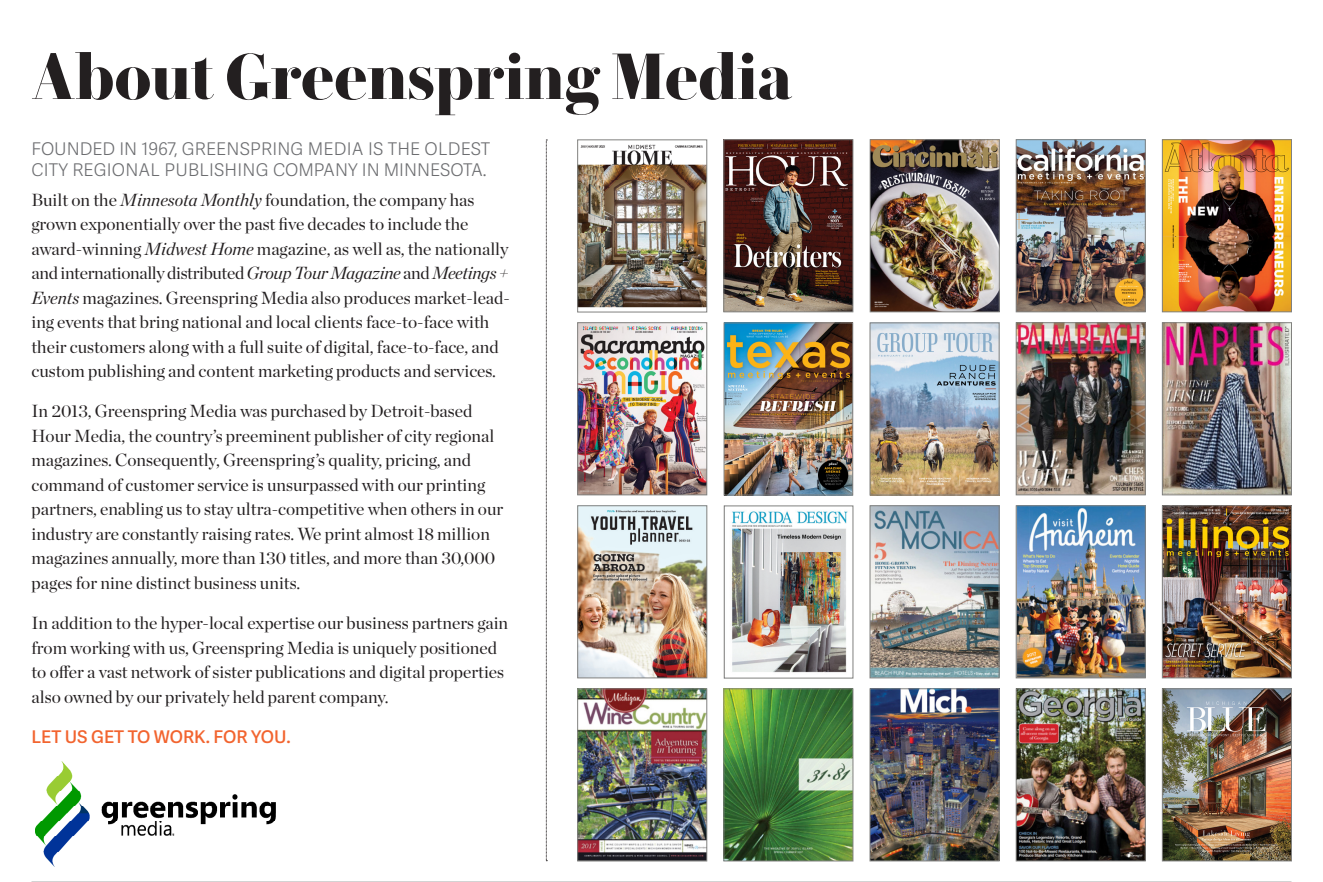
<style>
.page{position:relative;width:1323px;height:882px;background:#fff}
.page>*{position:absolute;margin:0;border:0;box-sizing:border-box;transform-origin:0 0}
.t1{font:700 63px "Le Jeune Poster";color:#231f20}
.t2{font:17.5px/24.5px "Chronicle Display";color:#231f20}
.t3{font:300 17.5px/21px "Adelle Sans";letter-spacing:.01em;color:#6c6d70}
.t4{font:17.5px "Adelle Sans Sb";color:#f2642f}
.s1{font-style:italic}
</style>
<div class="page">
<hr style="left:32px;top:881px;width:1260px;height:1px;background:#231f20">
<img style="left:35px;top:761px;width:241px;height:105px">
<svg style="left:546px;top:140px;width:1px;height:721px"></svg>
<img style="left:579px;top:691px;width:126px;height:168px">
<div style="left:577px;top:689px;width:130px;height:172px;border:1px solid #81817f"></div>
<img style="left:1018px;top:691px;width:125px;height:168px">
<div style="left:1016px;top:689px;width:129px;height:172px;border:1px solid #81817f"></div>
<img style="left:1164px;top:691px;width:126px;height:168px">
<div style="left:1162px;top:689px;width:130px;height:172px;border:1px solid #81817f"></div>
<img style="left:872px;top:691px;width:125px;height:168px">
<div style="left:870px;top:689px;width:129px;height:172px;border:1px solid #81817f"></div>
<img style="left:726px;top:691px;width:125px;height:168px">
<div style="left:724px;top:689px;width:129px;height:172px;border:1px solid #81817f"></div>
<img style="left:1164px;top:325px;width:126px;height:168px">
<div style="left:1162px;top:323px;width:130px;height:172px;border:1px solid #81817f"></div>
<img style="left:726px;top:325px;width:125px;height:168px">
<div style="left:724px;top:323px;width:129px;height:172px;border:1px solid #81817f"></div>
<img style="left:1018px;top:325px;width:125px;height:168px">
<div style="left:1016px;top:323px;width:129px;height:172px;border:1px solid #81817f"></div>
<img style="left:872px;top:325px;width:125px;height:168px">
<div style="left:870px;top:323px;width:129px;height:172px;border:1px solid #81817f"></div>
<img style="left:579px;top:325px;width:126px;height:168px">
<div style="left:577px;top:323px;width:130px;height:172px;border:1px solid #81817f"></div>
<img style="left:579px;top:144px;width:126px;height:164px">
<div style="left:577px;top:140px;width:130px;height:172px;border:1px solid #81817f"></div>
<img style="left:726px;top:142px;width:125px;height:168px">
<div style="left:724px;top:140px;width:129px;height:172px;border:1px solid #81817f"></div>
<img style="left:872px;top:142px;width:125px;height:168px">
<div style="left:870px;top:140px;width:129px;height:172px;border:1px solid #81817f"></div>
<img style="left:1018px;top:142px;width:125px;height:168px">
<div style="left:1016px;top:140px;width:129px;height:172px;border:1px solid #81817f"></div>
<img style="left:1164px;top:142px;width:126px;height:168px">
<div style="left:1162px;top:140px;width:130px;height:172px;border:1px solid #81817f"></div>
<img style="left:580px;top:508px;width:125px;height:168px">
<div style="left:578px;top:506px;width:129px;height:172px;border:1px solid #81817f"></div>
<img style="left:872px;top:508px;width:125px;height:168px">
<div style="left:870px;top:506px;width:129px;height:172px;border:1px solid #81817f"></div>
<img style="left:1018px;top:508px;width:125px;height:168px">
<div style="left:1016px;top:506px;width:129px;height:172px;border:1px solid #81817f"></div>
<img style="left:1164px;top:508px;width:126px;height:168px">
<div style="left:1162px;top:506px;width:130px;height:172px;border:1px solid #81817f"></div>
<img style="left:732px;top:511px;width:116px;height:162px">
<div style="left:724px;top:506px;width:129px;height:172px;border:1px solid #81817f"></div>
<p class="t1" style="left:32px;top:31px;width:762px">About Greenspring Media</p>
<p class="t3" style="left:32px;top:138px;width:460px">FOUNDED IN 1967, GREENSPRING MEDIA IS THE OLDEST<br>CITY REGIONAL PUBLISHING COMPANY IN MINNESOTA.</p>
<p class="t2" style="left:32px;top:186px;width:480px">Built on the <span class="s1">Minnesota Monthly</span> foundation, the company has grown exponentially over the past five decades to include the award-winning <span class="s1">Midwest Home</span> magazine, as well as, the nationally and internationally distributed <span class="s1">Group Tour Magazine</span> and <span class="s1">Meetings + Events</span> magazines. Greenspring Media also produces market-lead&shy;ing events that bring national and local clients face-to-face with their customers along with a full suite of digital, face-to-face, and custom publishing and content marketing products and services.</p>
<p class="t2" style="left:32px;top:398px;width:473px">In 2013, Greenspring Media was purchased by Detroit-based Hour Media, the country’s preeminent publisher of city regional magazines. Consequently, Greenspring’s quality, pricing, and command of customer service is unsurpassed with our printing partners, enabling us to stay ultra-competitive when others in our industry are constantly raising rates. We print almost 18 million magazines annually, more than 130 titles, and more than 30,000 pages for nine distinct business units.</p>
<p class="t2" style="left:32px;top:610px;width:478px">In addition to the hyper-local expertise our business partners gain from working with us, Greenspring Media is uniquely positioned to offer a vast network of sister publications and digital properties also owned by our privately held parent company.</p>
<p class="t4" style="left:32px;top:724px;width:261px">LET US GET TO WORK. FOR YOU.</p>
</div>
